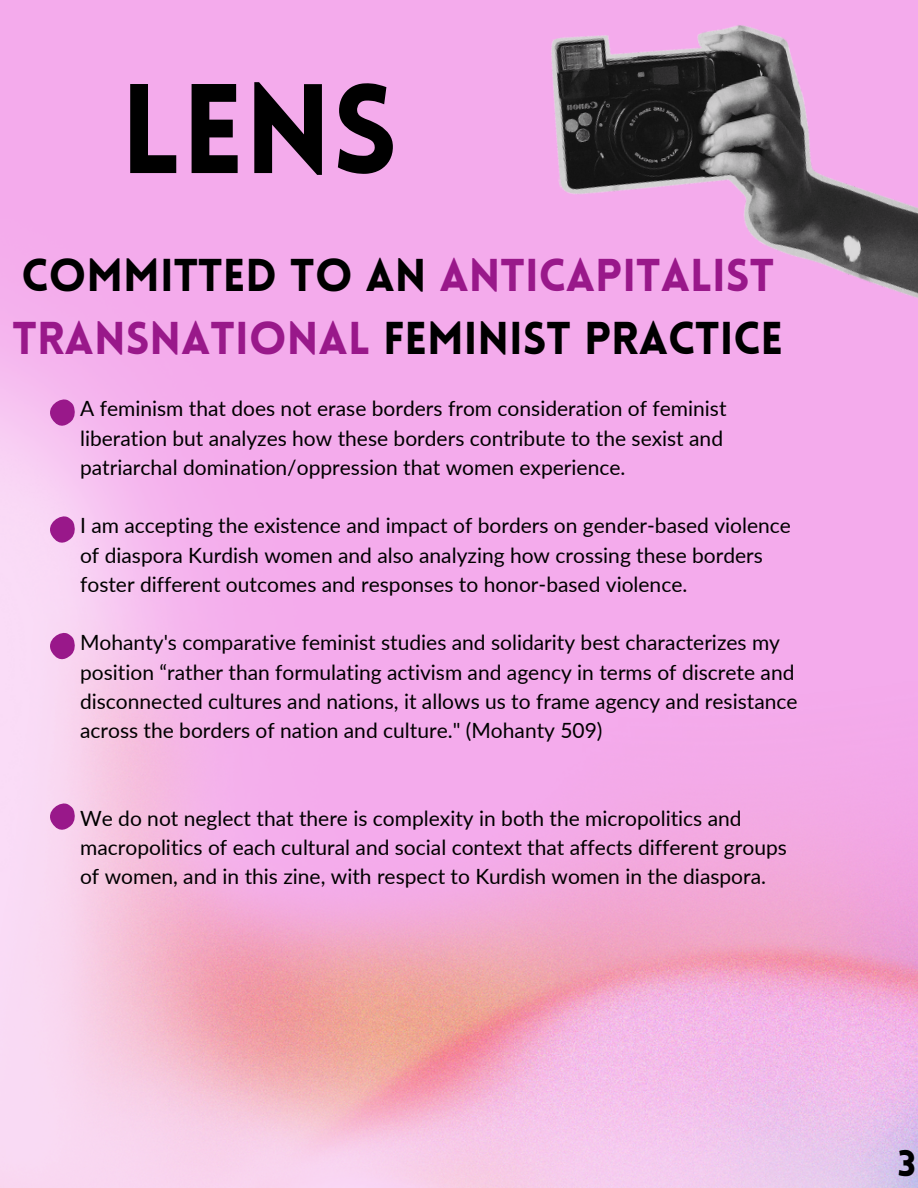
<style>
.page{position:relative;width:918px;height:1188px;background:#f4abec}
.page>*{position:absolute;margin:0;border:0;box-sizing:border-box;transform-origin:0 0}
.t1{font:900 124.5px "Lovelo";color:#000}
.t2{font:900 45px/63px "Lovelo";color:#000}
.t3{font:900 36px "Lovelo";color:#000}
.t4{font:21px/29.2px "Lato";color:#000}
.s1{color:#99188a}
</style>
<div class="page">
<img style="left:0;top:338px;width:918px;height:850px">
<img style="left:525px;top:25px;width:393px;height:443px">
<svg style="left:44px;top:396px;width:32px;height:35px"></svg>
<svg style="left:44px;top:513px;width:32px;height:35px"></svg>
<svg style="left:44px;top:629px;width:32px;height:35px"></svg>
<svg style="left:44px;top:800px;width:32px;height:35px"></svg>
<p class="t1" style="left:120px;top:80px;width:279px">LENS</p>
<p class="t2" style="left:12px;top:249px;width:772px">COMMITTED TO AN <span class="s1">ANTICAPITALIST<br>TRANSNATIONAL</span> FEMINIST PRACTICE</p>
<p class="t4" style="left:80px;top:394px;width:648px">A feminism that does not erase borders from consideration of feminist liberation but analyzes how these borders contribute to the sexist and patriarchal domination/oppression that women experience.</p>
<p class="t4" style="left:80px;top:511px;width:712px">I am accepting the existence and impact of borders on gender-based violence of diaspora Kurdish women and also analyzing how crossing these borders foster different outcomes and responses to honor-based violence.</p>
<p class="t4" style="left:80px;top:628px;width:719px">Mohanty's comparative feminist studies and solidarity best characterizes my position “rather than formulating activism and agency in terms of discrete and disconnected cultures and nations, it allows us to frame agency and resistance across the borders of nation and culture." (Mohanty 509)</p>
<p class="t4" style="left:80px;top:803px;width:708px">We do not neglect that there is complexity in both the micropolitics and macropolitics of each cultural and social context that affects different groups of women, and in this zine, with respect to Kurdish women in the diaspora.</p>
<p class="t3" style="left:898px;top:1149px;width:19px">3</p>
</div>
